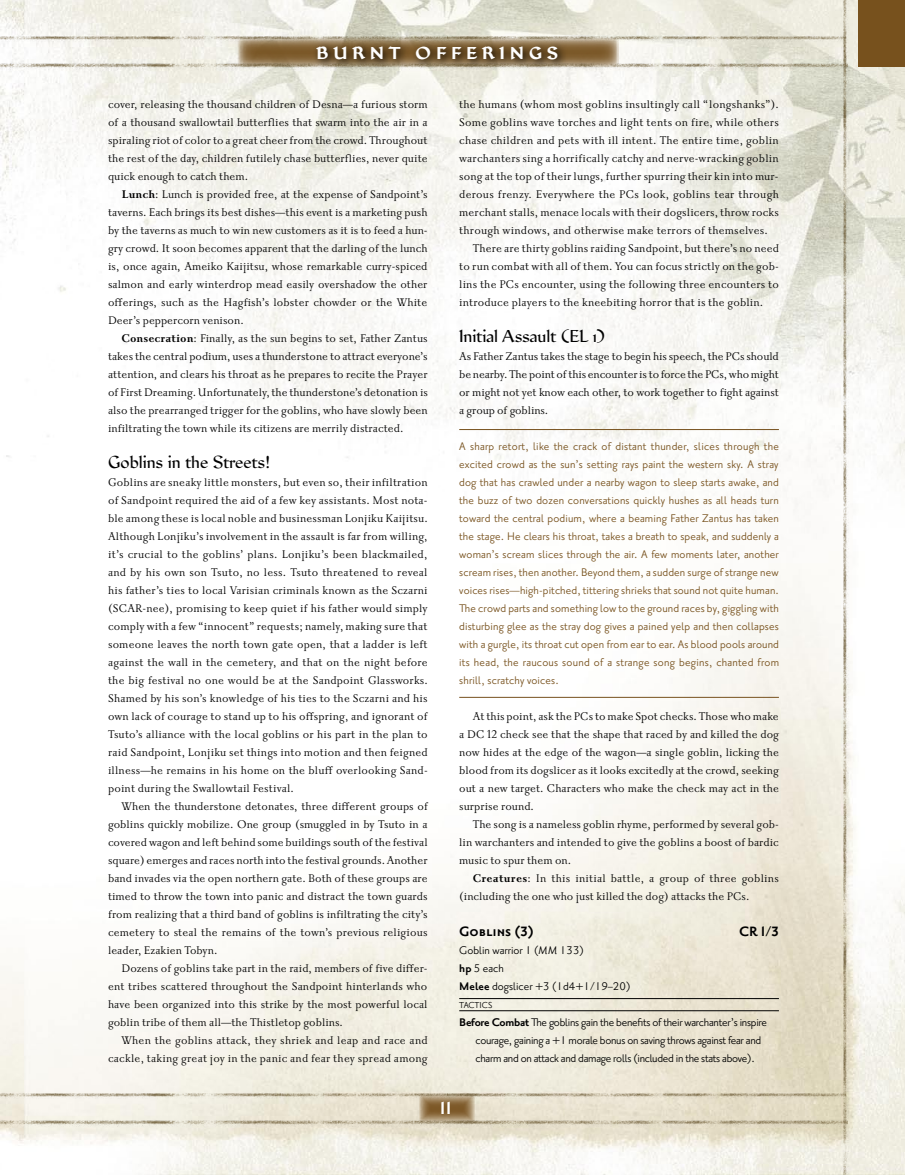
<style>
.page{position:relative;width:905px;height:1175px;background:#fff}
.page>*{position:absolute;margin:0;border:0;box-sizing:border-box;transform-origin:0 0}
.t1{font:700 21px "Priori Sans OT";color:#fff}
.t2{font:300 18px "Jubilee";letter-spacing:-.005em;color:#000}
.t3{font:700 18px "Jubilee";letter-spacing:.27em;color:#fff}
.t4{font:700 16.5px "Priori Sans OT";color:#000}
.t5{font:13.5px/18px "Priori Serif OT";letter-spacing:.01em;color:#000;text-align:justify}
.t6{font:13.5px/18px "Priori Sans OT";letter-spacing:.015em;color:#77511d;text-align:justify}
.t7{font:13.5px/18px "Priori Sans OT";letter-spacing:-.02em;color:#000}
.t8{font:13.5px/18px "Priori Sans OT";color:#000}
.t9{font:10.5px "Priori Sans OT";color:#000}
.s1{font-weight:700}
.s2{font-style:italic}
</style>
<div class="page">
<img style="left:0;top:0;width:904px;height:1174px">
<img style="left:235px;top:46px;width:76px;height:12px">
<svg style="left:311px;top:40px;width:593px;height:59px"></svg>
<img style="left:418px;top:1102px;width:56px;height:12px">
<img style="left:837px;top:0;width:15px;height:1174px">
<div style="left:858px;top:0;width:46px;height:67px;background:#77511d"></div>
<img style="left:0;top:30px;width:845px;height:16px">
<img style="left:0;top:58px;width:847px;height:15px">
<img style="left:0;top:1087px;width:845px;height:15px">
<img style="left:0;top:1114px;width:847px;height:16px">
<hr style="left:459px;top:429px;width:319px;height:1px;background:#77511d">
<hr style="left:459px;top:697px;width:319px;height:1px;background:#77511d">
<hr style="left:459px;top:998px;width:319px;height:1px;background:#000">
<hr style="left:459px;top:1010px;width:319px;height:1px;background:#000">
<h2 class="t3" style="left:316px;top:43px;width:243px">BURNT O FFERINGS</h2>
<p class="t5" style="left:108px;top:96px;width:321px">cover, releasing the thousand children of Desna—a furious storm of a thousand swallowtail butterflies that swarm into the air in a spiraling riot of color to a great cheer from the crowd. Throughout the rest of the day, children futilely chase butterflies, never quite quick enough to catch them.</p>
<p class="t5" style="left:108px;top:186px;width:321px;text-indent:14px"><span class="s1">Lunch</span>: Lunch is provided free, at the expense of Sandpoint’s taverns. Each brings its best dishes—this event is a marketing push by the taverns as much to win new customers as it is to feed a hun&shy;gry crowd. It soon becomes apparent that the darling of the lunch is, once again, Ameiko Kaijitsu, whose remarkable curry-spiced salmon and early winterdrop mead easily overshadow the other offerings, such as the Hagfish’s lobster chowder or the White Deer’s peppercorn venison.</p>
<p class="t5" style="left:108px;top:330px;width:321px;text-indent:14px"><span class="s1">Consecration</span>: Finally, as the sun begins to set, Father Zantus takes the central podium, uses a thunderstone to attract everyone’s attention, and clears his throat as he prepares to recite the Prayer of First Dreaming. Unfortunately, the thunderstone’s detonation is also the prearranged trigger for the goblins, who have slowly been infiltrating the town while its citizens are merrily distracted.</p>
<h2 class="t2" style="left:108px;top:452px;width:163px">Goblins in the Streets!</h2>
<p class="t5" style="left:108px;top:474px;width:321px">Goblins are sneaky little monsters, but even so, their infiltration of Sandpoint required the aid of a few key assistants. Most nota&shy;ble among these is local noble and businessman Lonjiku Kaijitsu.<br>Although Lonjiku’s involvement in the assault is far from willing, it’s crucial to the goblins’ plans. Lonjiku’s been blackmailed, and by his own son Tsuto, no less. Tsuto threatened to reveal his father’s ties to local Varisian criminals known as the Sczarni (SCAR-nee), promising to keep quiet if his father would simply comply with a few “innocent” requests; namely, making sure that someone leaves the north town gate open, that a ladder is left against the wall in the cemetery, and that on the night before the big festival no one would be at the Sandpoint Glassworks.<br>Shamed by his son’s knowledge of his ties to the Sczarni and his own lack of courage to stand up to his offspring, and ignorant of Tsuto’s alliance with the local goblins or his part in the plan to raid Sandpoint, Lonjiku set things into motion and then feigned illness—he remains in his home on the bluff overlooking Sand&shy;point during the Swallowtail Festival.</p>
<p class="t5" style="left:108px;top:798px;width:321px;text-indent:14px">When the thunderstone detonates, three different groups of goblins quickly mobilize. One group (smuggled in by Tsuto in a covered wagon and left behind some buildings south of the festival square) emerges and races north into the festival grounds. Another band invades via the open northern gate. Both of these groups are timed to throw the town into panic and distract the town guards from realizing that a third band of goblins is infiltrating the city’s cemetery to steal the remains of the town’s previous religious leader, Ezakien Tobyn.</p>
<p class="t5" style="left:108px;top:960px;width:321px;text-indent:14px">Dozens of goblins take part in the raid, members of five differ&shy;ent tribes scattered throughout the Sandpoint hinterlands who have been organized into this strike by the most powerful local goblin tribe of them all—the Thistletop goblins.</p>
<p class="t5" style="left:108px;top:1032px;width:321px;text-align:right">When the goblins attack, they shriek and leap and race and cackle, taking great joy in the panic and fear they spread among</p>
<p class="t5" style="left:459px;top:96px;width:321px">the humans (whom most goblins insultingly call “longshanks”).</p>
<p class="t5" style="left:459px;top:114px;width:321px">Some goblins wave torches and light tents on fire, while others</p>
<p class="t5" style="left:459px;top:132px;width:321px">chase children and pets with ill intent. The entire time, goblin</p>
<p class="t5" style="left:459px;top:150px;width:321px">warchanters sing a horrifically catchy and nerve-wracking goblin</p>
<p class="t5" style="left:459px;top:168px;width:321px">song at the top of their lungs, further spurring their kin into mur-</p>
<p class="t5" style="left:459px;top:186px;width:321px">derous frenzy. Everywhere the PCs look, goblins tear through</p>
<p class="t5" style="left:459px;top:204px;width:321px">merchant stalls, menace locals with their dogslicers, throw rocks</p>
<p class="t5" style="left:459px;top:222px;width:310px">through windows, and otherwise make terrors of themselves.</p>
<p class="t5" style="left:472px;top:240px;width:308px">There are thirty goblins raiding Sandpoint, but there’s no need</p>
<p class="t5" style="left:459px;top:258px;width:321px">to run combat with all of them. You can focus strictly on the gob-</p>
<p class="t5" style="left:459px;top:276px;width:321px">lins the PCs encounter, using the following three encounters to</p>
<p class="t5" style="left:459px;top:294px;width:305px">introduce players to the kneebiting horror that is the goblin.</p>
<h2 class="t2" style="left:459px;top:326px;width:147px">Initial Assault (EL 1)</h2>
<p class="t5" style="left:459px;top:348px;width:321px">As Father Zantus takes the stage to begin his speech, the PCs should be nearby. The point of this encounter is to force the PCs, who might or might not yet know each other, to work together to fight against a group of goblins.</p>
<p class="t6" style="left:459px;top:438px;width:321px">A sharp retort, like the crack of distant thunder, slices through the excited crowd as the sun’s setting rays paint the western sky. A stray dog that has crawled under a nearby wagon to sleep starts awake, and the buzz of two dozen conversations quickly hushes as all heads turn toward the central podium, where a beaming Father Zantus has taken the stage. He clears his throat, takes a breath to speak, and suddenly a woman’s scream slices through the air. A few moments later, another scream rises, then another. Beyond them, a sudden surge of strange new voices rises—high-pitched, tittering shrieks that sound not quite human.<br>The crowd parts and something low to the ground races by, giggling with disturbing glee as the stray dog gives a pained yelp and then collapses with a gurgle, its throat cut open from ear to ear. As blood pools around its head, the raucous sound of a strange song begins, chanted from shrill, scratchy voices.</p>
<p class="t5" style="left:459px;top:708px;width:321px;text-indent:14px">At this point, ask the PCs to make Spot checks. Those who make a DC 12 check see that the shape that raced by and killed the dog now hides at the edge of the wagon—a single goblin, licking the blood from its dogslicer as it looks excitedly at the crowd, seeking out a new target. Characters who make the check may act in the surprise round.</p>
<p class="t5" style="left:459px;top:816px;width:321px;text-indent:14px">The song is a nameless goblin rhyme, performed by several gob&shy;lin warchanters and intended to give the goblins a boost of bardic music to spur them on.</p>
<p class="t5" style="left:459px;top:870px;width:321px;text-indent:14px"><span class="s1">Creatures</span>: In this initial battle, a group of three goblins (including the one who just killed the dog) attacks the PCs.</p>
<p class="t4" style="left:459px;top:924px;width:76px">Goblins (3)</p>
<p class="t4" style="left:739px;top:924px;width:41px">CR 1/3</p>
<p class="t8" style="left:459px;top:942px;width:173px">Goblin warrior 1 (<span class="s2">MM</span> 133)<br><span class="s1">hp</span> 5 each<br><span class="s1">Melee</span> dogslicer +3 (1d4+1/19–20)</p>
<p class="t9" style="left:459px;top:1000px;width:35px">Tactics</p>
<p class="t7" style="left:475px;top:1014px;width:293px;text-indent:-16px"><span class="s1">Before Combat</span> The goblins gain the benefits of their warchanter’s inspire courage, gaining a +1 morale bonus on saving throws against fear and charm and on attack and damage rolls (included in the stats above).</p>
<h1 class="t1" style="left:440px;top:1098px;width:13px">11</h1>
</div>
